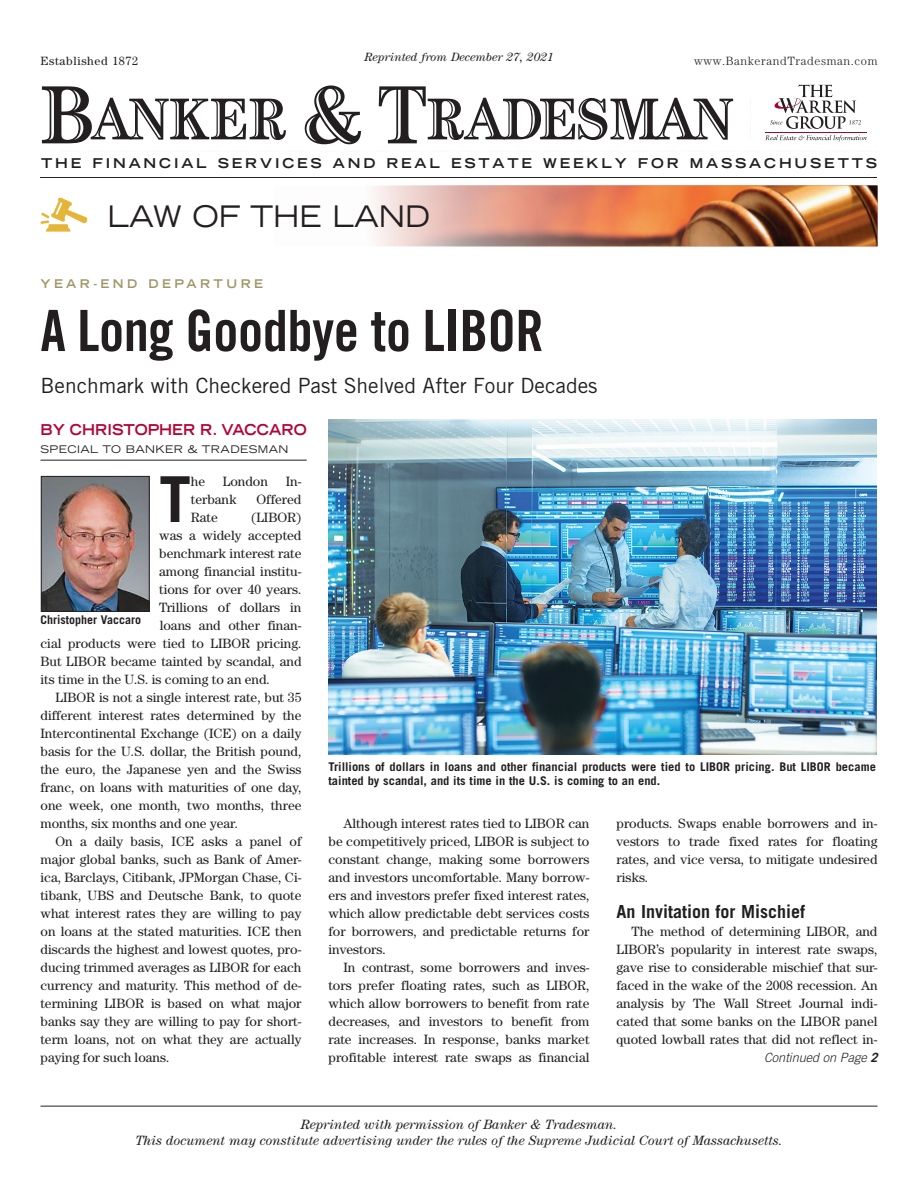
<style>
.page{position:relative;width:918px;height:1188px;background:#fff}
.page>*{position:absolute;margin:0;border:0;box-sizing:border-box;transform-origin:0 0}
.Insider_Story_DropCa{font:700 63.3px "Trade Gothic LT Std";color:#231f20}
.Insider_Story_Headli{font:57px "Trade Gothic LT Std Bd Cn 20";letter-spacing:-.01em;color:#231f20}
.t1{font:expanded 29.7px "Trade Gothic LT Std";color:#231f20;scale:.94 1}
.Insider_Story_Subhea{font:21px "Trade Gothic LT Std";color:#231f20}
.Insider_Body_Subhead{font:700 18px "Trade Gothic LT Std";color:#231f20}
.Insider_ByLine{font:700 expanded 15px "Trade Gothic LT Std";color:#b30437;scale:.92 1}
.CRE_Insider_BodyCopy{font:13.5px/18px "Century Std";color:#231f20;text-align:justify}
.Insider_Story_DropCa-2{font:13.5px "Century Std";color:#231f20}
.t2{font:italic 13.5px "Century Std";letter-spacing:-.005em;color:#231f20}
.t3{font:700 expanded 13.5px "Trade Gothic LT Std";letter-spacing:.21em;color:#231f20}
.t4{font:italic 300 12.75px "Trade Gothic LT Std";color:#231f20}
.PhotoCaptio{font:700 12px/13.5px "Trade Gothic LT Std";color:#231f20;scale:1.04 1}
.t5{font:italic 12px "Century Std";color:#231f20}
.t6{font:300 12px "Century";letter-spacing:.05em;color:#231f20}
.PhotoCaptio-2{font:700 12px "Trade Gothic LT Std";color:#231f20}
.Insider_Kicker{font:700 expanded 12px "Trade Gothic LT Std";letter-spacing:.3em;color:#a09668;scale:.95 1}
.t7{font:12px "Century Std";letter-spacing:.05em;color:#231f20}
.Insider_ByLine-2{font:expanded 10.5px "Trade Gothic LT Std";letter-spacing:.04em;color:#231f20}
.s1{font-weight:700}
</style>
<div class="page">
<hr style="left:40px;top:1106px;width:838px;height:1px;background:#231f20">
<svg style="left:42px;top:86px;width:244px;height:57px"></svg>
<svg style="left:305px;top:85px;width:56px;height:59px"></svg>
<svg style="left:379px;top:86px;width:354px;height:57px"></svg>
<svg style="left:765px;top:135px;width:102px;height:7px"></svg>
<hr style="left:765px;top:132px;width:102px;height:1px;background:#a90332">
<svg style="left:770px;top:85px;width:91px;height:44px"></svg>
<hr style="left:748px;top:101px;width:3px;height:42px;background:#231f20;opacity:.75">
<hr style="left:39px;top:176px;width:841px;height:4px;background:#231f20;opacity:.75">
<img style="left:373px;top:185px;width:505px;height:61px">
<svg style="left:40px;top:197px;width:48px;height:35px"></svg>
<img style="left:43px;top:478px;width:104px;height:132px">
<div style="left:41px;top:476px;width:108px;height:136px;border:1px solid #231f20"></div>
<hr style="left:40px;top:460px;width:267px;height:1px;background:#231f20">
<img style="left:328px;top:420px;width:548px;height:335px">
<p class="t7" style="left:40px;top:53px;width:99px">Established 1872</p>
<p class="t5" style="left:364px;top:50px;width:191px">Reprinted from December 27, 2021</p>
<p class="t6" style="left:694px;top:53px;width:185px">www.BankerandTradesman.com</p>
<p class="t3" style="left:41px;top:154px;width:837px">THE FINANCIAL SERVICES AND REAL ESTATE WEEKLY FOR MASSACHUSETTS</p>
<p class="t1" style="left:108px;top:196px;width:345px">LAW OF THE LAND</p>
<p class="Insider_Kicker" style="left:40px;top:276px;width:236px">YEAR-END DEPARTURE</p>
<p class="Insider_Story_Headli" style="left:40px;top:296px;width:505px">A Long Goodbye to LIBOR</p>
<p class="Insider_Story_Subhea" style="left:40px;top:373px;width:559px">Benchmark with Checkered Past Shelved After Four Decades</p>
<p class="Insider_ByLine" style="left:40px;top:420px;width:291px">BY CHRISTOPHER R. VACCARO</p>
<p class="Insider_ByLine-2" style="left:40px;top:443px;width:249px">SPECIAL TO BANKER &amp; TRADESMAN</p>
<p class="Insider_Story_DropCa" style="left:159px;top:461px;width:33px">T</p>
<p class="Insider_Story_DropCa-2" style="left:191px;top:473px;width:16px">he</p>
<p class="Insider_Story_DropCa-2" style="left:223px;top:473px;width:47px">London</p>
<p class="Insider_Story_DropCa-2" style="left:286px;top:473px;width:17px">In-</p>
<p class="Insider_Story_DropCa-2" style="left:191px;top:491px;width:47px">terbank</p>
<p class="Insider_Story_DropCa-2" style="left:257px;top:491px;width:46px">Offered</p>
<p class="Insider_Story_DropCa-2" style="left:191px;top:509px;width:29px">Rate</p>
<p class="Insider_Story_DropCa-2" style="left:251px;top:509px;width:52px">(LIBOR)</p>
<p class="Insider_Story_DropCa-2" style="left:159px;top:527px;width:144px">was a widely accepted</p>
<p class="Insider_Story_DropCa-2" style="left:159px;top:545px;width:144px">benchmark interest rate</p>
<p class="Insider_Story_DropCa-2" style="left:159px;top:563px;width:144px">among financial institu-</p>
<p class="Insider_Story_DropCa-2" style="left:159px;top:581px;width:144px">tions for over 40 years.</p>
<p class="Insider_Story_DropCa-2" style="left:159px;top:599px;width:144px">Trillions of dollars in</p>
<p class="Insider_Story_DropCa-2" style="left:160px;top:617px;width:143px">loans and other finan-</p>
<p class="Insider_Story_DropCa-2" style="left:40px;top:635px;width:262px">cial products were tied to LIBOR pricing.</p>
<p class="Insider_Story_DropCa-2" style="left:40px;top:653px;width:263px">But LIBOR became tainted by scandal, and</p>
<p class="Insider_Story_DropCa-2" style="left:40px;top:671px;width:231px">its time in the U.S. is coming to an end.</p>
<p class="CRE_Insider_BodyCopy" style="left:40px;top:688px;width:263px;text-indent:15px">LIBOR is not a single interest rate, but 35 different interest rates determined by the Intercontinental Exchange (ICE) on a daily basis for the U.S. dollar, the British pound, the euro, the Japanese yen and the Swiss franc, on loans with maturities of one day, one week, one month, two months, three months, six months and one year.</p>
<p class="CRE_Insider_BodyCopy" style="left:40px;top:832px;width:263px;text-indent:15px">On a daily basis, ICE asks a panel of major global banks, such as Bank of Amer&shy;ica, Barclays, Citibank, JPMorgan Chase, Ci&shy;tibank, UBS and Deutsche Bank, to quote what interest rates they are willing to pay on loans at the stated maturities. ICE then discards the highest and lowest quotes, pro&shy;ducing trimmed averages as LIBOR for each currency and maturity. This method of de&shy;termining LIBOR is based on what major banks say they are willing to pay for short&shy;term loans, not on what they are actually paying for such loans.</p>
<p class="PhotoCaptio-2" style="left:40px;top:613px;width:102px">Christopher Vaccaro</p>
<p class="PhotoCaptio" style="left:329px;top:760px;width:528px">Trillions of dollars in loans and other financial products were tied to LIBOR pricing. But LIBOR became tainted by scandal, and its time in the U.S. is coming to an end.</p>
<p class="CRE_Insider_BodyCopy" style="left:328px;top:814px;width:263px;text-indent:15px">Although interest rates tied to LIBOR can be competitively priced, LIBOR is subject to constant change, making some borrowers and investors uncomfortable. Many borrow&shy;ers and investors prefer fixed interest rates, which allow predictable debt services costs for borrowers, and predictable returns for investors.</p>
<p class="CRE_Insider_BodyCopy" style="left:328px;top:958px;width:263px;text-indent:15px">In contrast, some borrowers and inves&shy;tors prefer floating rates, such as LIBOR, which allow borrowers to benefit from rate decreases, and investors to benefit from rate increases. In response, banks market profitable interest rate swaps as financial</p>
<p class="CRE_Insider_BodyCopy" style="left:616px;top:814px;width:263px">products. Swaps enable borrowers and in&shy;vestors to trade fixed rates for floating rates, and vice versa, to mitigate undesired risks.</p>
<p class="Insider_Body_Subhead" style="left:616px;top:901px;width:190px">An Invitation for Mischief</p>
<p class="CRE_Insider_BodyCopy" style="left:616px;top:922px;width:263px;text-indent:15px">The method of determining LIBOR, and LIBOR’s popularity in interest rate swaps, gave rise to considerable mischief that sur&shy;faced in the wake of the 2008 recession. An analysis by The Wall Street Journal indi&shy;cated that some banks on the LIBOR panel quoted lowball rates that did not reflect in-</p>
<p class="t4" style="left:764px;top:1050px;width:115px">Continued on Page <span class="s1">2</span></p>
<p class="t2" style="left:301px;top:1117px;width:318px">Reprinted with permission of Banker &amp; Tradesman.</p>
<p class="t2" style="left:136px;top:1133px;width:649px">This document may constitute advertising under the rules of the Supreme Judicial Court of Massachusetts.</p>
</div>
